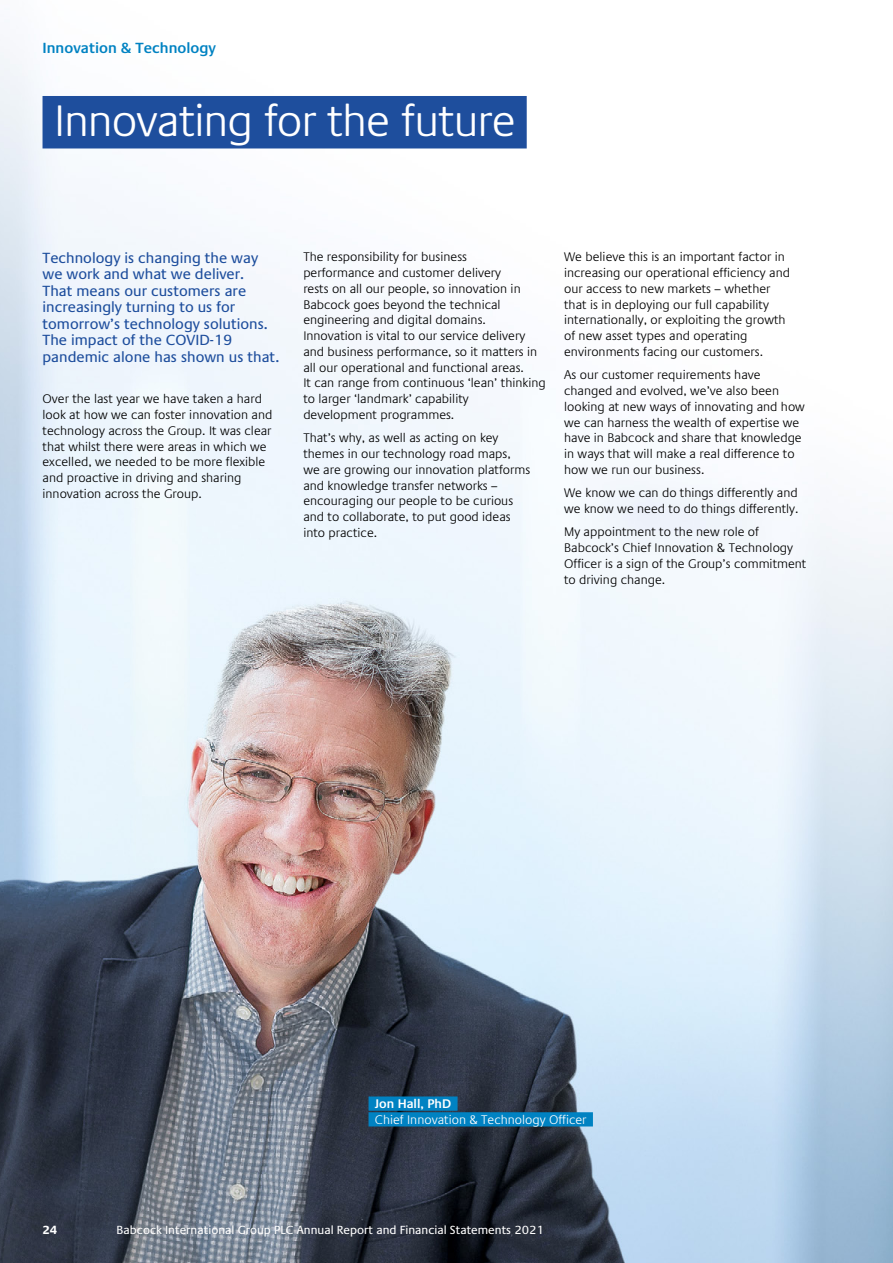
<style>
.page{position:relative;width:893px;height:1263px;background:#fff}
.page>*{position:absolute;margin:0;border:0;box-sizing:border-box;transform-origin:0 0}
.t1{font:300 45px "Praxis Com";letter-spacing:-.02em;color:#fff}
.t2{font:15px/16.5px "Praxis Com";color:#1e4e9d}
.t3{font:600 15px "Praxis Com";color:#0082c2}
.t4{font:300 12.75px/15.8px "Praxis Com";color:#000}
.t5{font:300 12.75px "Praxis Com";color:#fff}
.t6{font:600 12.75px "Praxis Com";color:#fff}
.t7{font:12px "Praxis Com";color:#fff}
.t8{font:700 12px "Praxis Com";color:#fff}
</style>
<div class="page">
<img style="left:0;top:52px;width:893px;height:1211px">
<div style="left:43px;top:96px;width:484px;height:52px;background:#1e4e9d"></div>
<div style="left:369px;top:1096px;width:89px;height:15px;background:#0082c2"></div>
<div style="left:369px;top:1112px;width:224px;height:14px;background:#0082c2"></div>
<p class="t3" style="left:43px;top:39px;width:175px">Innovation &amp; Technology</p>
<h1 class="t1" style="left:54px;top:95px;width:463px">Innovating for the future</h1>
<p class="t2" style="left:43px;top:250px;width:238px">Technology is changing the way we work and what we deliver.<br>That means our customers are increasingly turning to us for tomorrow’s technology solutions.<br>The impact of the COVID-19 pandemic alone has shown us that.</p>
<p class="t4" style="left:43px;top:391px;width:231px">Over the last year we have taken a hard look at how we can foster innovation and technology across the Group. It was clear that whilst there were areas in which we excelled, we needed to be more flexible and proactive in driving and sharing innovation across the Group.</p>
<p class="t4" style="left:303px;top:249px;width:244px">The responsibility for business<br>performance and customer delivery<br>rests on all our people, so innovation in Babcock goes beyond the technical engineering and digital domains.<br>Innovation is vital to our service delivery and business performance, so it matters in all our operational and functional areas.<br>It can range from continuous ‘lean’ thinking to larger ‘landmark’ capability<br>development programmes.</p>
<p class="t4" style="left:303px;top:430px;width:228px">That’s why, as well as acting on key themes in our technology road maps, we are growing our innovation platforms and knowledge transfer networks – encouraging our people to be curious and to collaborate, to put good ideas into practice.</p>
<p class="t4" style="left:564px;top:249px;width:227px">We believe this is an important factor in increasing our operational efficiency and our access to new markets – whether that is in deploying our full capability internationally, or exploiting the growth of new asset types and operating environments facing our customers.</p>
<p class="t4" style="left:564px;top:367px;width:242px">As our customer requirements have changed and evolved, we’ve also been looking at new ways of innovating and how we can harness the wealth of expertise we have in Babcock and share that knowledge in ways that will make a real difference to how we run our business.</p>
<p class="t4" style="left:564px;top:485px;width:236px">We know we can do things differently and we know we need to do things differently.</p>
<p class="t4" style="left:564px;top:524px;width:244px">My appointment to the new role of Babcock’s Chief Innovation &amp; Technology Officer is a sign of the Group’s commitment to driving change.</p>
<p class="t6" style="left:375px;top:1096px;width:78px">Jon Hall, PhD</p>
<p class="t5" style="left:375px;top:1112px;width:213px">Chief Innovation &amp; Technology Officer</p>
<p class="t8" style="left:43px;top:1223px;width:16px">24</p>
<p class="t7" style="left:117px;top:1223px;width:429px">Babcock International Group PLC Annual Report and Financial Statements 2021</p>
</div>
